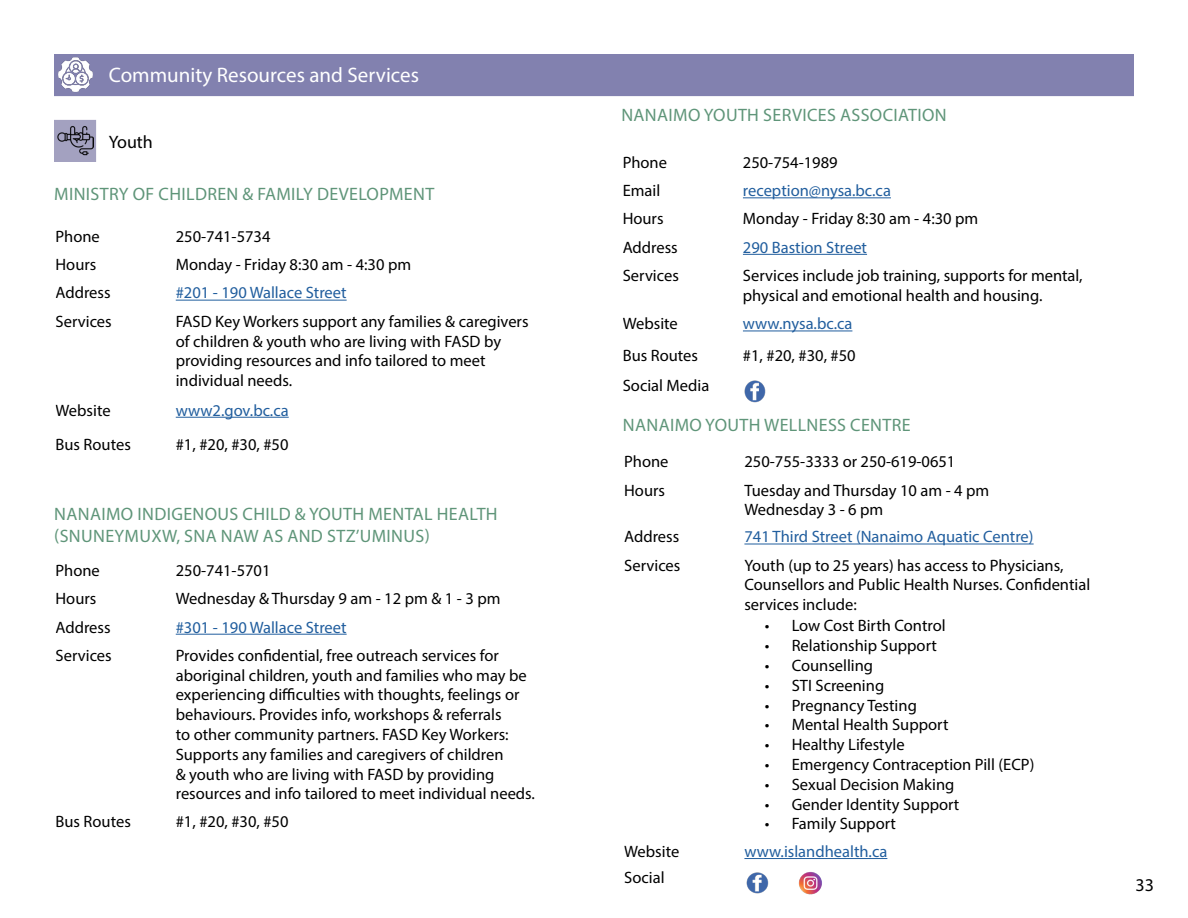
<style>
.page{position:relative;width:1188px;height:918px;background:#fff}
.page>*{position:absolute;margin:0;border:0;box-sizing:border-box;transform-origin:0 0}
.t1{font:21px "Myriad Pro";color:#fff}
.t2{font:18px/21.6px "Myriad Pro";letter-spacing:.02em;color:#5f9579}
.t3{font:18px "Myriad Pro";color:#000}
.t4{font:16.5px/19.8px "Myriad Pro";color:#000}
.t5{font:16.5px "Myriad Pro";color:#215e9e}
</style>
<div class="page">
<div style="left:54px;top:120px;width:42px;height:42px;background:#a3a1c0"></div>
<img style="left:57px;top:126px;width:36px;height:30px">
<div style="left:54px;top:54px;width:1080px;height:42px;background:#8281af"></div>
<img style="left:58px;top:57px;width:35px;height:35px">
<hr style="left:176px;top:300px;width:171px;height:1px;background:#215e9e">
<hr style="left:176px;top:417px;width:113px;height:1px;background:#215e9e">
<hr style="left:176px;top:634px;width:171px;height:1px;background:#215e9e">
<hr style="left:743px;top:197px;width:148px;height:1px;background:#215e9e">
<hr style="left:743px;top:254px;width:124px;height:1px;background:#215e9e">
<hr style="left:743px;top:331px;width:109px;height:1px;background:#215e9e">
<img style="left:743px;top:379px;width:24px;height:24px;border-radius:12px">
<hr style="left:744px;top:544px;width:290px;height:1px;background:#215e9e">
<hr style="left:744px;top:858px;width:143px;height:1px;background:#215e9e">
<img style="left:746px;top:871px;width:23px;height:24px;border-radius:12px">
<img style="left:799px;top:871px;width:23px;height:24px;border-radius:12px">
<p class="t1" style="left:109px;top:62px;width:312px">Community Resources and Services</p>
<p class="t3" style="left:109px;top:131px;width:46px">Youth</p>
<p class="t2" style="left:54px;top:183px;width:382px">MINISTRY OF CHILDREN &amp; FAMILY DEVELOPMENT</p>
<p class="t4" style="left:56px;top:226px;width:46px">Phone</p>
<p class="t4" style="left:176px;top:226px;width:96px">250-741-5734</p>
<p class="t4" style="left:56px;top:255px;width:42px">Hours</p>
<p class="t4" style="left:176px;top:255px;width:237px">Monday - Friday 8:30 am - 4:30 pm</p>
<p class="t4" style="left:56px;top:283px;width:57px">Address</p>
<p class="t5" style="left:176px;top:283px;width:172px">#201 - 190 Wallace Street</p>
<p class="t4" style="left:56px;top:311px;width:58px">Services</p>
<p class="t4" style="left:176px;top:311px;width:354px">FASD Key Workers support any families &amp; caregivers of children &amp; youth who are living with FASD by providing resources and info tailored to meet individual needs.</p>
<p class="t4" style="left:56px;top:400px;width:57px">Website</p>
<p class="t5" style="left:176px;top:400px;width:114px">www2.gov.bc.ca</p>
<p class="t4" style="left:56px;top:434px;width:77px">Bus Routes</p>
<p class="t4" style="left:176px;top:434px;width:114px">#1, #20, #30, #50</p>
<p class="t2" style="left:54px;top:503px;width:445px">NANAIMO INDIGENOUS CHILD &amp; YOUTH MENTAL HEALTH (SNUNEYMUXW, SNA NAW AS AND STZ’UMINUS)</p>
<p class="t4" style="left:56px;top:560px;width:46px">Phone</p>
<p class="t4" style="left:176px;top:560px;width:96px">250-741-5701</p>
<p class="t4" style="left:56px;top:589px;width:42px">Hours</p>
<p class="t4" style="left:176px;top:589px;width:326px">Wednesday &amp; Thursday 9 am - 12 pm &amp; 1 - 3 pm</p>
<p class="t4" style="left:56px;top:617px;width:57px">Address</p>
<p class="t5" style="left:176px;top:617px;width:172px">#301 - 190 Wallace Street</p>
<p class="t4" style="left:56px;top:645px;width:58px">Services</p>
<p class="t4" style="left:176px;top:645px;width:361px">Provides confidential, free outreach services for aboriginal children, youth and families who may be experiencing difficulties with thoughts, feelings or behaviours. Provides info, workshops &amp; referrals<br>to other community partners. FASD Key Workers:<br>Supports any families and caregivers of children<br>&amp; youth who are living with FASD by providing resources and info tailored to meet individual needs.</p>
<p class="t4" style="left:56px;top:811px;width:77px">Bus Routes</p>
<p class="t4" style="left:176px;top:811px;width:114px">#1, #20, #30, #50</p>
<p class="t2" style="left:621px;top:104px;width:327px">NANAIMO YOUTH SERVICES ASSOCIATION</p>
<p class="t4" style="left:623px;top:152px;width:46px">Phone</p>
<p class="t4" style="left:743px;top:152px;width:96px">250-754-1989</p>
<p class="t4" style="left:623px;top:181px;width:39px">Email</p>
<p class="t5" style="left:743px;top:180px;width:150px">reception@nysa.bc.ca</p>
<p class="t4" style="left:623px;top:209px;width:42px">Hours</p>
<p class="t4" style="left:743px;top:209px;width:237px">Monday - Friday 8:30 am - 4:30 pm</p>
<p class="t4" style="left:623px;top:237px;width:57px">Address</p>
<p class="t5" style="left:743px;top:237px;width:126px">290 Bastion Street</p>
<p class="t4" style="left:623px;top:265px;width:58px">Services</p>
<p class="t4" style="left:743px;top:265px;width:341px">Services include job training, supports for mental, physical and emotional health and housing.</p>
<p class="t4" style="left:623px;top:314px;width:57px">Website</p>
<p class="t5" style="left:743px;top:314px;width:111px">www.nysa.bc.ca</p>
<p class="t4" style="left:623px;top:345px;width:77px">Bus Routes</p>
<p class="t4" style="left:743px;top:345px;width:114px">#1, #20, #30, #50</p>
<p class="t4" style="left:623px;top:375px;width:88px">Social Media</p>
<p class="t2" style="left:623px;top:414px;width:289px">NANAIMO YOUTH WELLNESS CENTRE</p>
<p class="t4" style="left:624px;top:452px;width:46px">Phone</p>
<p class="t4" style="left:744px;top:452px;width:213px">250-755-3333 or 250-619-0651</p>
<p class="t4" style="left:624px;top:480px;width:42px">Hours</p>
<p class="t4" style="left:744px;top:480px;width:246px">Tuesday and Thursday 10 am - 4 pm<br>Wednesday 3 - 6 pm</p>
<p class="t4" style="left:624px;top:527px;width:57px">Address</p>
<p class="t5" style="left:744px;top:527px;width:291px">741 Third Street (Nanaimo Aquatic Centre)</p>
<p class="t4" style="left:624px;top:555px;width:58px">Services</p>
<p class="t4" style="left:744px;top:555px;width:347px">Youth (up to 25 years) has access to Physicians,<br>Counsellors and Public Health Nurses. Confidential services include:</p>
<p class="t4" style="left:765px;top:616px;width:182px">• Low Cost Birth Control</p>
<p class="t4" style="left:765px;top:636px;width:174px">• Relationship Support</p>
<p class="t4" style="left:765px;top:655px;width:110px">• Counselling</p>
<p class="t4" style="left:765px;top:675px;width:121px">• STI Screening</p>
<p class="t4" style="left:765px;top:695px;width:154px">• Pregnancy Testing</p>
<p class="t4" style="left:765px;top:715px;width:185px">• Mental Health Support</p>
<p class="t4" style="left:765px;top:735px;width:142px">• Healthy Lifestyle</p>
<p class="t4" style="left:765px;top:754px;width:271px">• Emergency Contraception Pill (ECP)</p>
<p class="t4" style="left:765px;top:774px;width:191px">• Sexual Decision Making</p>
<p class="t4" style="left:765px;top:794px;width:196px">• Gender Identity Support</p>
<p class="t4" style="left:765px;top:814px;width:133px">• Family Support</p>
<p class="t4" style="left:624px;top:841px;width:57px">Website</p>
<p class="t5" style="left:744px;top:841px;width:144px">www.islandhealth.ca</p>
<p class="t4" style="left:624px;top:867px;width:42px">Social</p>
<p class="t3" style="left:1136px;top:874px;width:20px">33</p>
</div>
